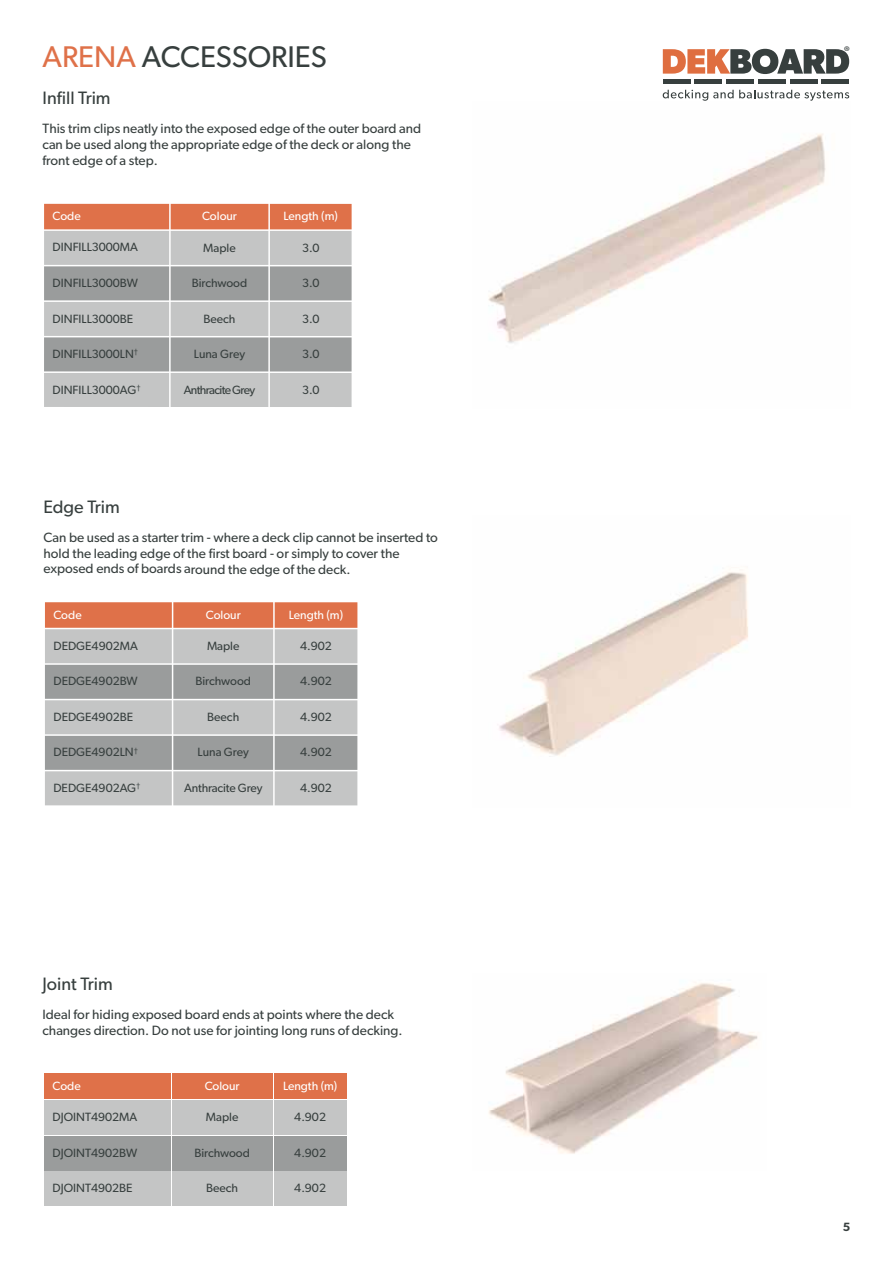
<style>
.page{position:relative;width:893px;height:1263px;background:#fff}
.page>*{position:absolute;margin:0;border:0;box-sizing:border-box;transform-origin:0 0}
.t1{font:30px "Gibson";color:#373f3e}
.t2{font:18px "Gibson";color:#373f3e}
.t3{font:14.1px "Myriad Pro";color:#373f3e;scale:1.05 1}
.t4{font:13.5px/15.9px "Gibson";color:#373f3e}
.t5{font:12px "Gibson";color:#373f3e}
.t6{font:12px "Gibson";color:#fff}
.t7{font:12px "Gibson";letter-spacing:-.05em;color:#373f3e}
.t8{font:600 12px "Gibson";color:#373f3e}
.s1{color:#df7149}
</style>
<div class="page">
<svg style="left:663px;top:49px;width:186px;height:25px"></svg>
<div style="left:663px;top:79px;width:28px;height:5px;background:#373f3e"></div>
<div style="left:694px;top:79px;width:28px;height:5px;background:#373f3e"></div>
<div style="left:726px;top:79px;width:28px;height:5px;background:#373f3e"></div>
<div style="left:758px;top:79px;width:28px;height:5px;background:#373f3e"></div>
<div style="left:789px;top:79px;width:28px;height:5px;background:#373f3e"></div>
<div style="left:821px;top:79px;width:28px;height:5px;background:#373f3e"></div>
<svg style="left:663px;top:90px;width:186px;height:11px"></svg>
<div style="left:44px;top:204px;width:125px;height:25px;background:#df7149"></div>
<div style="left:171px;top:204px;width:97px;height:25px;background:#df7149"></div>
<div style="left:270px;top:204px;width:82px;height:25px;background:#df7149"></div>
<div style="left:44px;top:231px;width:125px;height:34px;background:#c4c5c5"></div>
<div style="left:171px;top:231px;width:97px;height:34px;background:#c4c5c5"></div>
<div style="left:270px;top:231px;width:82px;height:34px;background:#c4c5c5"></div>
<div style="left:44px;top:266px;width:125px;height:34px;background:#9a9c9c"></div>
<div style="left:171px;top:266px;width:97px;height:34px;background:#9a9c9c"></div>
<div style="left:270px;top:266px;width:82px;height:34px;background:#9a9c9c"></div>
<div style="left:44px;top:302px;width:125px;height:34px;background:#c4c5c5"></div>
<div style="left:171px;top:302px;width:97px;height:34px;background:#c4c5c5"></div>
<div style="left:270px;top:302px;width:82px;height:34px;background:#c4c5c5"></div>
<div style="left:44px;top:337px;width:125px;height:34px;background:#9a9c9c"></div>
<div style="left:171px;top:337px;width:97px;height:34px;background:#9a9c9c"></div>
<div style="left:270px;top:337px;width:82px;height:34px;background:#9a9c9c"></div>
<div style="left:44px;top:373px;width:125px;height:34px;background:#c4c5c5"></div>
<div style="left:171px;top:373px;width:97px;height:34px;background:#c4c5c5"></div>
<div style="left:270px;top:373px;width:82px;height:34px;background:#c4c5c5"></div>
<div style="left:45px;top:602px;width:127px;height:26px;background:#df7149"></div>
<div style="left:173px;top:602px;width:100px;height:26px;background:#df7149"></div>
<div style="left:275px;top:602px;width:82px;height:26px;background:#df7149"></div>
<div style="left:45px;top:629px;width:127px;height:34px;background:#c4c5c5"></div>
<div style="left:173px;top:629px;width:100px;height:34px;background:#c4c5c5"></div>
<div style="left:275px;top:629px;width:82px;height:34px;background:#c4c5c5"></div>
<div style="left:45px;top:665px;width:127px;height:34px;background:#9a9c9c"></div>
<div style="left:173px;top:665px;width:100px;height:34px;background:#9a9c9c"></div>
<div style="left:275px;top:665px;width:82px;height:34px;background:#9a9c9c"></div>
<div style="left:45px;top:700px;width:127px;height:34px;background:#c4c5c5"></div>
<div style="left:173px;top:700px;width:100px;height:34px;background:#c4c5c5"></div>
<div style="left:275px;top:700px;width:82px;height:34px;background:#c4c5c5"></div>
<div style="left:45px;top:736px;width:127px;height:34px;background:#9a9c9c"></div>
<div style="left:173px;top:736px;width:100px;height:34px;background:#9a9c9c"></div>
<div style="left:275px;top:736px;width:82px;height:34px;background:#9a9c9c"></div>
<div style="left:45px;top:771px;width:127px;height:34px;background:#c4c5c5"></div>
<div style="left:173px;top:771px;width:100px;height:34px;background:#c4c5c5"></div>
<div style="left:275px;top:771px;width:82px;height:34px;background:#c4c5c5"></div>
<div style="left:44px;top:1073px;width:127px;height:26px;background:#df7149"></div>
<div style="left:172px;top:1073px;width:100px;height:26px;background:#df7149"></div>
<div style="left:274px;top:1073px;width:73px;height:26px;background:#df7149"></div>
<div style="left:44px;top:1100px;width:127px;height:34px;background:#c4c5c5"></div>
<div style="left:172px;top:1100px;width:100px;height:34px;background:#c4c5c5"></div>
<div style="left:274px;top:1100px;width:73px;height:34px;background:#c4c5c5"></div>
<div style="left:44px;top:1136px;width:127px;height:34px;background:#9a9c9c"></div>
<div style="left:172px;top:1136px;width:100px;height:34px;background:#9a9c9c"></div>
<div style="left:274px;top:1136px;width:73px;height:34px;background:#9a9c9c"></div>
<div style="left:44px;top:1171px;width:127px;height:34px;background:#c4c5c5"></div>
<div style="left:172px;top:1171px;width:100px;height:34px;background:#c4c5c5"></div>
<div style="left:274px;top:1171px;width:73px;height:34px;background:#c4c5c5"></div>
<img style="left:488px;top:133px;width:338px;height:210px">
<img style="left:499px;top:572px;width:249px;height:184px">
<img style="left:488px;top:982px;width:270px;height:172px">
<h1 class="t1" style="left:43px;top:45px;width:286px"><span class="s1">ARENA</span> ACCESSORIES</h1>
<h2 class="t2" style="left:43px;top:91px;width:70px">Infill Trim</h2>
<p class="t4" style="left:43px;top:122px;width:380px">This trim clips neatly into the exposed edge of the outer board and can be used along the appropriate edge of the deck or along the front edge of a step.</p>
<p class="t6" style="left:53px;top:212px;width:30px">Code</p>
<p class="t6" style="left:202px;top:212px;width:36px">Colour</p>
<p class="t6" style="left:284px;top:212px;width:56px">Length (m)</p>
<p class="t5" style="left:53px;top:243px;width:87px">DINFILL3000MA</p>
<p class="t5" style="left:203px;top:243px;width:34px">Maple</p>
<p class="t5" style="left:302px;top:243px;width:19px">3.0</p>
<p class="t5" style="left:53px;top:278px;width:87px">DINFILL3000BW</p>
<p class="t5" style="left:192px;top:278px;width:57px">Birchwood</p>
<p class="t5" style="left:302px;top:278px;width:19px">3.0</p>
<p class="t5" style="left:53px;top:314px;width:82px">DINFILL3000BE</p>
<p class="t5" style="left:203px;top:314px;width:34px">Beech</p>
<p class="t5" style="left:302px;top:314px;width:19px">3.0</p>
<p class="t5" style="left:53px;top:349px;width:87px">DINFILL3000LN<sup>†</sup></p>
<p class="t5" style="left:194px;top:349px;width:53px">Luna Grey</p>
<p class="t5" style="left:302px;top:349px;width:19px">3.0</p>
<p class="t5" style="left:53px;top:385px;width:90px">DINFILL3000AG<sup>†</sup></p>
<p class="t7" style="left:184px;top:385px;width:73px">Anthracite Grey</p>
<p class="t5" style="left:302px;top:385px;width:19px">3.0</p>
<h2 class="t2" style="left:43px;top:500px;width:78px">Edge Trim</h2>
<p class="t4" style="left:43px;top:531px;width:396px">Can be used as a starter trim - where a deck clip cannot be inserted to hold the leading edge of the first board - or simply to cover the exposed ends of boards around the edge of the deck.</p>
<p class="t6" style="left:53px;top:610px;width:30px">Code</p>
<p class="t6" style="left:206px;top:610px;width:36px">Colour</p>
<p class="t6" style="left:289px;top:610px;width:56px">Length (m)</p>
<p class="t5" style="left:53px;top:641px;width:86px">DEDGE4902MA</p>
<p class="t5" style="left:207px;top:641px;width:34px">Maple</p>
<p class="t5" style="left:300px;top:641px;width:33px">4.902</p>
<p class="t5" style="left:53px;top:677px;width:86px">DEDGE4902BW</p>
<p class="t5" style="left:195px;top:677px;width:57px">Birchwood</p>
<p class="t5" style="left:300px;top:677px;width:33px">4.902</p>
<p class="t5" style="left:53px;top:712px;width:81px">DEDGE4902BE</p>
<p class="t5" style="left:207px;top:712px;width:34px">Beech</p>
<p class="t5" style="left:300px;top:712px;width:33px">4.902</p>
<p class="t5" style="left:53px;top:748px;width:86px">DEDGE4902LN<sup>†</sup></p>
<p class="t5" style="left:198px;top:748px;width:53px">Luna Grey</p>
<p class="t5" style="left:300px;top:748px;width:33px">4.902</p>
<p class="t5" style="left:53px;top:783px;width:89px">DEDGE4902AG<sup>†</sup></p>
<p class="t5" style="left:184px;top:783px;width:80px">Anthracite Grey</p>
<p class="t5" style="left:300px;top:783px;width:33px">4.902</p>
<h2 class="t2" style="left:43px;top:977px;width:72px">Joint Trim</h2>
<p class="t4" style="left:43px;top:1008px;width:362px">Ideal for hiding exposed board ends at points where the deck changes direction. Do not use for jointing long runs of decking.</p>
<p class="t6" style="left:53px;top:1081px;width:30px">Code</p>
<p class="t6" style="left:205px;top:1081px;width:36px">Colour</p>
<p class="t6" style="left:283px;top:1081px;width:56px">Length (m)</p>
<p class="t5" style="left:53px;top:1113px;width:86px">DJOINT4902MA</p>
<p class="t5" style="left:206px;top:1113px;width:34px">Maple</p>
<p class="t5" style="left:294px;top:1113px;width:33px">4.902</p>
<p class="t5" style="left:53px;top:1148px;width:86px">DJOINT4902BW</p>
<p class="t5" style="left:194px;top:1148px;width:57px">Birchwood</p>
<p class="t5" style="left:294px;top:1148px;width:33px">4.902</p>
<p class="t5" style="left:53px;top:1184px;width:82px">DJOINT4902BE</p>
<p class="t5" style="left:206px;top:1184px;width:34px">Beech</p>
<p class="t5" style="left:294px;top:1184px;width:33px">4.902</p>
<p class="t3" style="left:844px;top:43px;width:7px">®</p>
<p class="t8" style="left:843px;top:1222px;width:9px">5</p>
</div>
